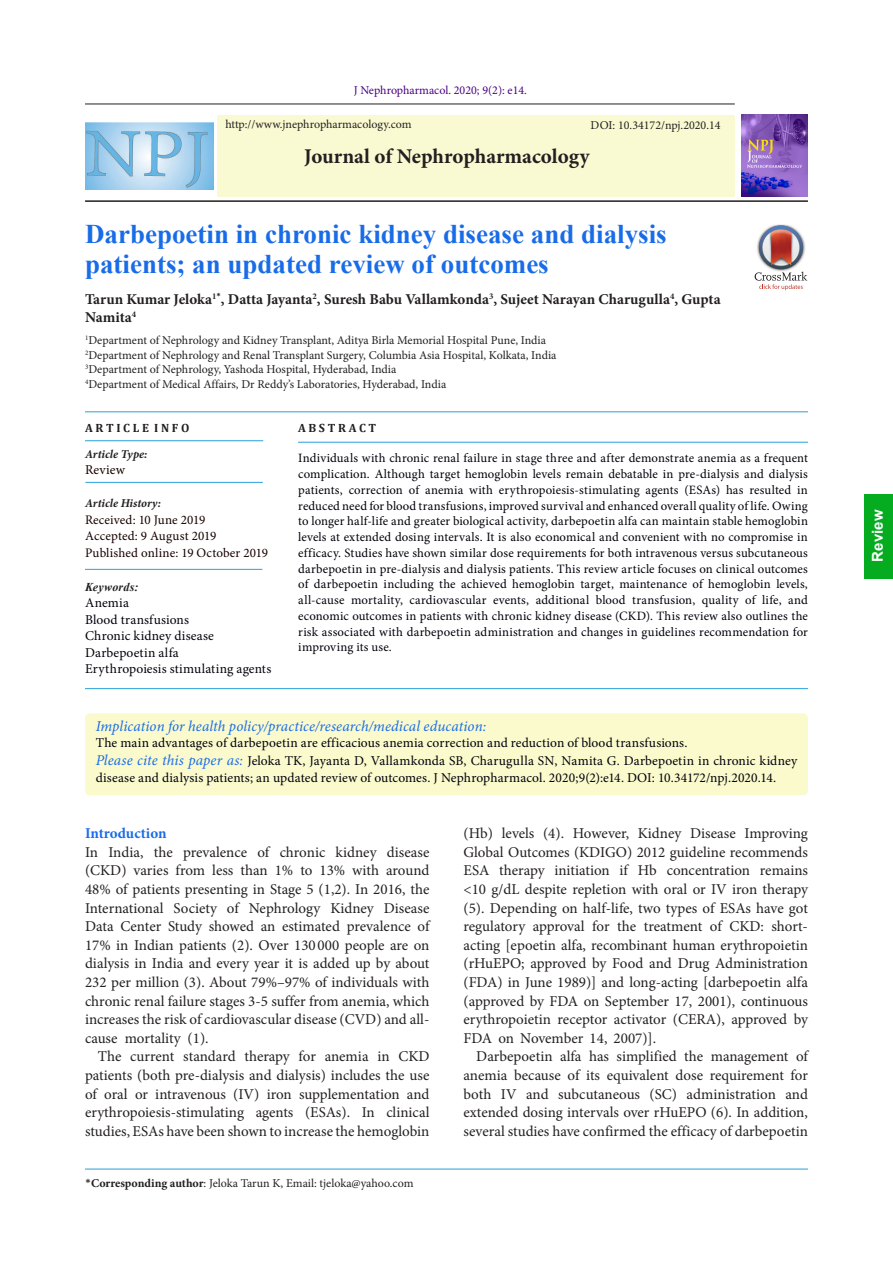
<style>
.page{position:relative;width:893px;height:1263px;background:#fff}
.page>*{position:absolute;margin:0;border:0;box-sizing:border-box;transform-origin:0 0}
.t1{font:700 27px/30px "Times New Roman";color:#196ce8}
.t2{font:700 21px "Minion Pro";color:#231f20}
.t3{font:15px/18.6px "Minion Pro";color:#231f20;text-align:justify}
.t4{font:700 15px/18px "Minion Pro";color:#231f20}
.abstract{font:italic 15px "Minion Pro";letter-spacing:.005em;color:#196ce8}
.t5{font:700 15px "Minion Pro";letter-spacing:-.005em;color:#196ce8}
.t6{font:700 15px "Arial";color:#fff}
.abstract-2{font:13.5px/16.5px "Minion Pro";letter-spacing:.01em;color:#00000b}
.t7{font:13.5px "Minion Pro";letter-spacing:.01em;color:#170000}
.t8{font:13.05px "Minion Pro";letter-spacing:.01em;color:#170000}
.abstract-3{font:12.75px/15.8px "Minion Pro";letter-spacing:.005em;color:#00000b;text-align:justify}
.t9{font:12px "Minion Pro";color:#231f20}
.t10{font:12px "Minion Pro";color:#4b0082}
.t11{font:italic 700 12px "Minion Pro";color:#231f20}
.t12{font:700 12px "Cambria";color:#231f20}
.abstract-4{font:italic 700 12px "Times New Roman";letter-spacing:.015em;color:#231f20}
.s1{font-style:italic;font-size:15px;color:#196ce8}
.s2{font-family:"Calibri"}
.s3{font-weight:700}
</style>
<div class="page">
<hr style="left:85px;top:104px;width:650px;height:1px;background:#231f20">
<hr style="left:85px;top:200px;width:723px;height:2px;background:#231f20">
<div style="left:217px;top:115px;width:518px;height:81px;background:#fafad2"></div>
<img style="left:741px;top:115px;width:66px;height:82px">
<hr style="left:85px;top:1169px;width:723px;height:1px;background:#28a0da">
<div style="left:85px;top:713px;width:723px;height:82px;background:#fafacd;border-radius:5px"></div>
<div style="left:864px;top:494px;width:29px;height:84px;background:#05ac20"></div>
<svg style="left:755px;top:225px;width:52px;height:65px"></svg>
<hr style="left:298px;top:442px;width:510px;height:1px;background:#28a0da">
<hr style="left:85px;top:411px;width:723px;height:1px;background:#28a0da">
<hr style="left:85px;top:688px;width:723px;height:1px;background:#28a0da">
<hr style="left:85px;top:440px;width:178px;height:1px;background:#28a0da">
<hr style="left:85px;top:482px;width:178px;height:1px;background:#28a0da">
<hr style="left:85px;top:569px;width:177px;height:1px;background:#28a0da">
<img style="left:85px;top:122px;width:128px;height:67px">
<p class="t10" style="left:354px;top:82px;width:175px">J Nephropharmacol. 2020; 9(2): e14.</p>
<p class="t9" style="left:225px;top:116px;width:188px">http://www.jnephropharmacology.com</p>
<p class="t9" style="left:591px;top:117px;width:131px">DOI: 10.34172/npj.2020.14</p>
<p class="t2" style="left:304px;top:142px;width:287px">Journal of Nephropharmacology</p>
<p class="t1" style="left:85px;top:218px;width:583px">Darbepoetin in chronic kidney disease and dialysis patients; an updated review of outcomes</p>
<p class="t4" style="left:85px;top:290px;width:637px">Tarun Kumar Jeloka<sup>1</sup><sup>*</sup>, Datta Jayanta<sup>2</sup>, Suresh Babu Vallamkonda<sup>3</sup>, Sujeet Narayan Charugulla<sup>4</sup>, Gupta<br>Namita<sup>4</sup></p>
<p class="t9" style="left:85px;top:333px;width:463px"><sup>1</sup>Department of Nephrology and Kidney Transplant, Aditya Birla Memorial Hospital Pune, India</p>
<p class="t9" style="left:85px;top:347px;width:473px"><sup>2</sup>Department of Nephrology and Renal Transplant Surgery, Columbia Asia Hospital, Kolkata, India</p>
<p class="t9" style="left:85px;top:361px;width:313px"><sup>3</sup>Department of Nephrology, Yashoda Hospital, Hyderabad, India</p>
<p class="t9" style="left:85px;top:376px;width:363px"><sup>4</sup>Department of Medical Affairs, Dr Reddy’s Laboratories, Hyderabad, India</p>
<p class="t12" style="left:85px;top:419px;width:106px">A R T I C L E I N F O</p>
<p class="t11" style="left:85px;top:445px;width:64px">Article Type:</p>
<p class="t7" style="left:85px;top:461px;width:41px">Review</p>
<p class="t11" style="left:85px;top:495px;width:78px">Article History:</p>
<p class="t8" style="left:85px;top:511px;width:122px">Received: 10 June 2019</p>
<p class="t8" style="left:85px;top:527px;width:133px">Accepted: 9 August 2019</p>
<p class="t8" style="left:85px;top:544px;width:184px">Published online: 19 October 2019</p>
<p class="abstract-4" style="left:85px;top:578px;width:55px">Keywords:</p>
<p class="abstract-2" style="left:85px;top:595px;width:45px">Anemia</p>
<p class="abstract-2" style="left:85px;top:611px;width:106px">Blood transfusions</p>
<p class="abstract-2" style="left:85px;top:628px;width:130px">Chronic kidney disease</p>
<p class="abstract-2" style="left:85px;top:644px;width:95px">Darbepoetin alfa</p>
<p class="abstract-2" style="left:85px;top:661px;width:188px">Erythropoiesis stimulating agents</p>
<p class="t12" style="left:298px;top:419px;width:80px">A B S T R A C T</p>
<p class="abstract-3" style="left:298px;top:451px;width:511px">Individuals with chronic renal failure in stage three and after demonstrate anemia as a frequent complication. Although target hemoglobin levels remain debatable in pre-dialysis and dialysis patients, correction of anemia with erythropoiesis-stimulating agents (ESAs) has resulted in reduced need for blood transfusions, improved survival and enhanced overall quality of life. Owing to longer half-life and greater biological activity, darbepoetin alfa can maintain stable hemoglobin levels at extended dosing intervals. It is also economical and convenient with no compromise in efficacy. Studies have shown similar dose requirements for both intravenous versus subcutaneous darbepoetin in pre-dialysis and dialysis patients. This review article focuses on clinical outcomes of darbepoetin including the achieved hemoglobin target, maintenance of hemoglobin levels, all-cause mortality, cardiovascular events, additional blood transfusion, quality of life, and economic outcomes in patients with chronic kidney disease (CKD). This review also outlines the risk associated with darbepoetin administration and changes in guidelines recommendation for improving its use.</p>
<p class="abstract" style="left:96px;top:716px;width:392px">Implication for health policy/practice/research/medical education:</p>
<p class="abstract-2" style="left:96px;top:735px;width:593px">The main advantages of darbepoetin are efficacious anemia correction and reduction of blood transfusions.</p>
<p class="abstract-2" style="left:96px;top:753px;width:703px"><span class="s1">Please cite this paper as:</span> Jeloka TK, Jayanta D, Vallamkonda SB, Charugulla SN, Namita G. Darbepoetin in chronic kidney disease and dialysis patients; an updated review of outcomes. J Nephropharmacol. 2020;9(2):e14. DOI: 10.34172/npj.2020.14.</p>
<p class="t5" style="left:85px;top:823px;width:83px">Introduction</p>
<p class="t3" style="left:85px;top:843px;width:346px">In India, the prevalence of chronic kidney disease (CKD) varies from less than 1% to 13% with around 48% of patients presenting in Stage 5 (1,2). In 2016, the International Society of Nephrology Kidney Disease Data Center Study showed an estimated prevalence of 17% in Indian patients (2). Over 130 000 people are on dialysis in India and every year it is added up by about 232 per million (3). About 79%–97% of individuals with chronic renal failure stages 3-5 suffer from anemia, which increases the risk of cardiovascular disease (CVD) and all&shy;cause mortality (1).</p>
<p class="t3" style="left:85px;top:1047px;width:346px;text-indent:13px">The current standard therapy for anemia in CKD patients (both pre-dialysis and dialysis) includes the use of oral or intravenous (IV) iron supplementation and erythropoiesis-stimulating agents (ESAs). In clinical studies, ESAs have been shown to increase the hemoglobin</p>
<p class="t9" style="left:85px;top:1175px;width:330px"><span class="s2">*</span><span class="s3">Corresponding author</span>: Jeloka Tarun K, Email: tjeloka@yahoo.com</p>
<p class="t3" style="left:463px;top:824px;width:346px">(Hb) levels (4). However, Kidney Disease Improving Global Outcomes (KDIGO) 2012 guideline recommends ESA therapy initiation if Hb concentration remains &lt;10 g/dL despite repletion with oral or IV iron therapy (5). Depending on half-life, two types of ESAs have got regulatory approval for the treatment of CKD: short&shy;acting [epoetin alfa, recombinant human erythropoietin (rHuEPO; approved by Food and Drug Administration (FDA) in June 1989)] and long-acting [darbepoetin alfa (approved by FDA on September 17, 2001), continuous erythropoietin receptor activator (CERA), approved by FDA on November 14, 2007)].</p>
<p class="t3" style="left:463px;top:1047px;width:346px;text-indent:13px">Darbepoetin alfa has simplified the management of anemia because of its equivalent dose requirement for both IV and subcutaneous (SC) administration and extended dosing intervals over rHuEPO (6). In addition, several studies have confirmed the efficacy of darbepoetin</p>
<p class="t6" style="left:867px;top:561px;width:53px;rotate:-90deg">Review</p>
</div>
